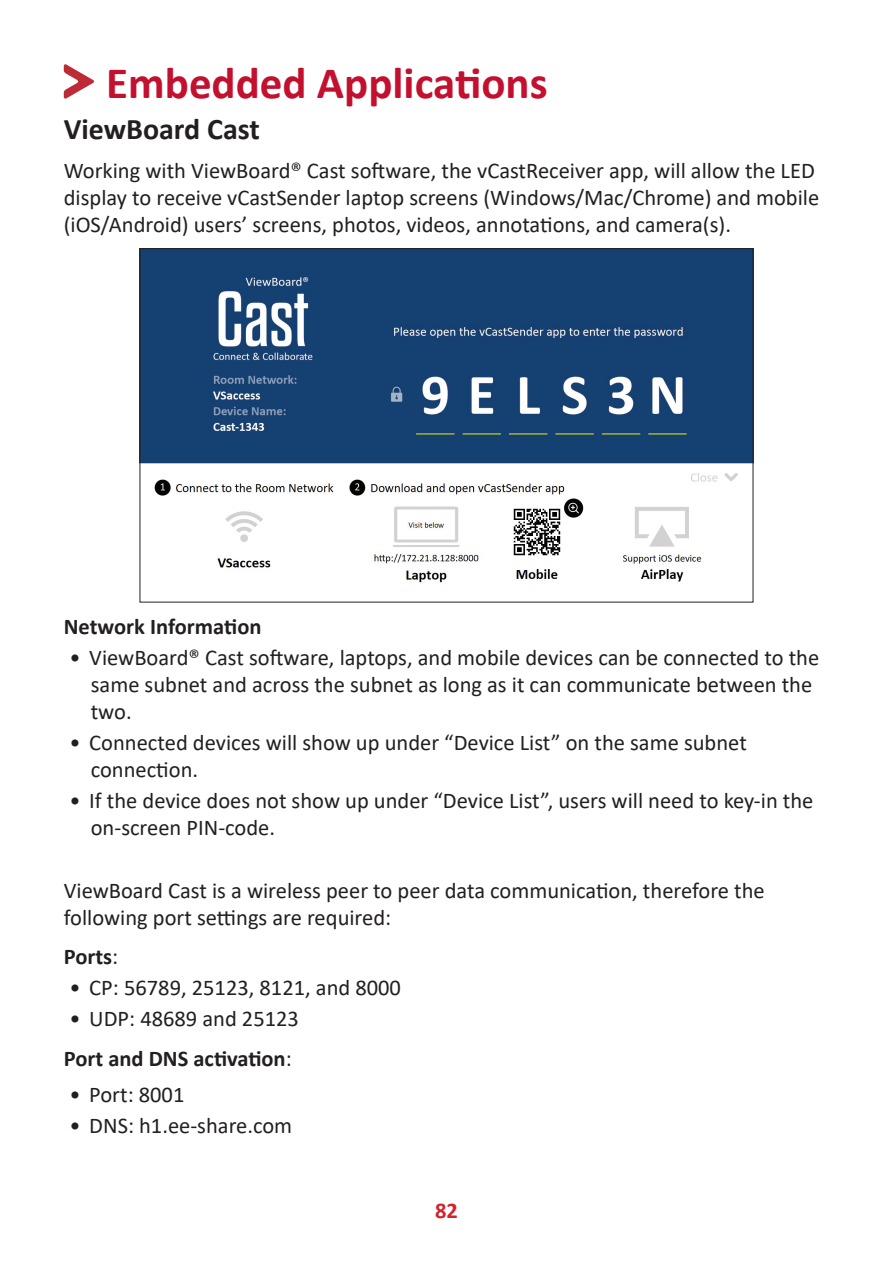
<style>
.page{position:relative;width:893px;height:1263px;background:#fff}
.page>*{position:absolute;margin:0;border:0;box-sizing:border-box;transform-origin:0 0}
.Heading_1{font:700 45px "Calibri";color:#c3102f}
.Heading_2{font:700 30px "Calibri";color:#231f20}
.Body{font:22.5px/27px "Calibri";color:#231f20}
.Body-2{font:700 22.5px "Calibri";color:#231f20}
.t1{font:700 22.5px "Calibri";color:#d1232a}
.s1{font-weight:400}
</style>
<div class="page">
<svg style="left:64px;top:64px;width:30px;height:35px"></svg>
<img style="left:142px;top:250px;width:609px;height:333px">
<p class="Heading_1" style="left:106px;top:51px;width:443px">Embedded Applications</p>
<p class="Heading_2" style="left:64px;top:108px;width:198px">ViewBoard Cast</p>
<p class="Body" style="left:64px;top:156px;width:757px">Working with ViewBoard® Cast software, the vCastReceiver app, will allow the LED display to receive vCastSender laptop screens (Windows/Mac/Chrome) and mobile (iOS/Android) users’ screens, photos, videos, annotations, and camera(s).</p>
<p class="Body-2" style="left:64px;top:610px;width:199px">Network Information</p>
<p class="Body" style="left:91px;top:643px;width:730px;text-indent:-21px">• ViewBoard® Cast software, laptops, and mobile devices can be connected to the same subnet and across the subnet as long as it can communicate between the two.</p>
<p class="Body" style="left:91px;top:728px;width:658px;text-indent:-21px">• Connected devices will show up under “Device List” on the same subnet connection.</p>
<p class="Body" style="left:91px;top:787px;width:724px;text-indent:-21px">• If the device does not show up under “Device List”, users will need to key-in the on-screen PIN-code.</p>
<p class="Body" style="left:64px;top:876px;width:702px">ViewBoard Cast is a wireless peer to peer data communication, therefore the following port settings are required:</p>
<p class="Body-2" style="left:64px;top:940px;width:56px">Ports<span class="s1">:</span></p>
<p class="Body" style="left:70px;top:974px;width:333px">• CP: 56789, 25123, 8121, and 8000</p>
<p class="Body" style="left:70px;top:1005px;width:231px">• UDP: 48689 and 25123</p>
<p class="Body-2" style="left:64px;top:1043px;width:229px">Port and DNS activation<span class="s1">:</span></p>
<p class="Body" style="left:70px;top:1080px;width:116px">• Port: 8001</p>
<p class="Body" style="left:70px;top:1111px;width:224px">• DNS: h1.ee-share.com</p>
<p class="t1" style="left:435px;top:1194px;width:24px">82</p>
</div>
